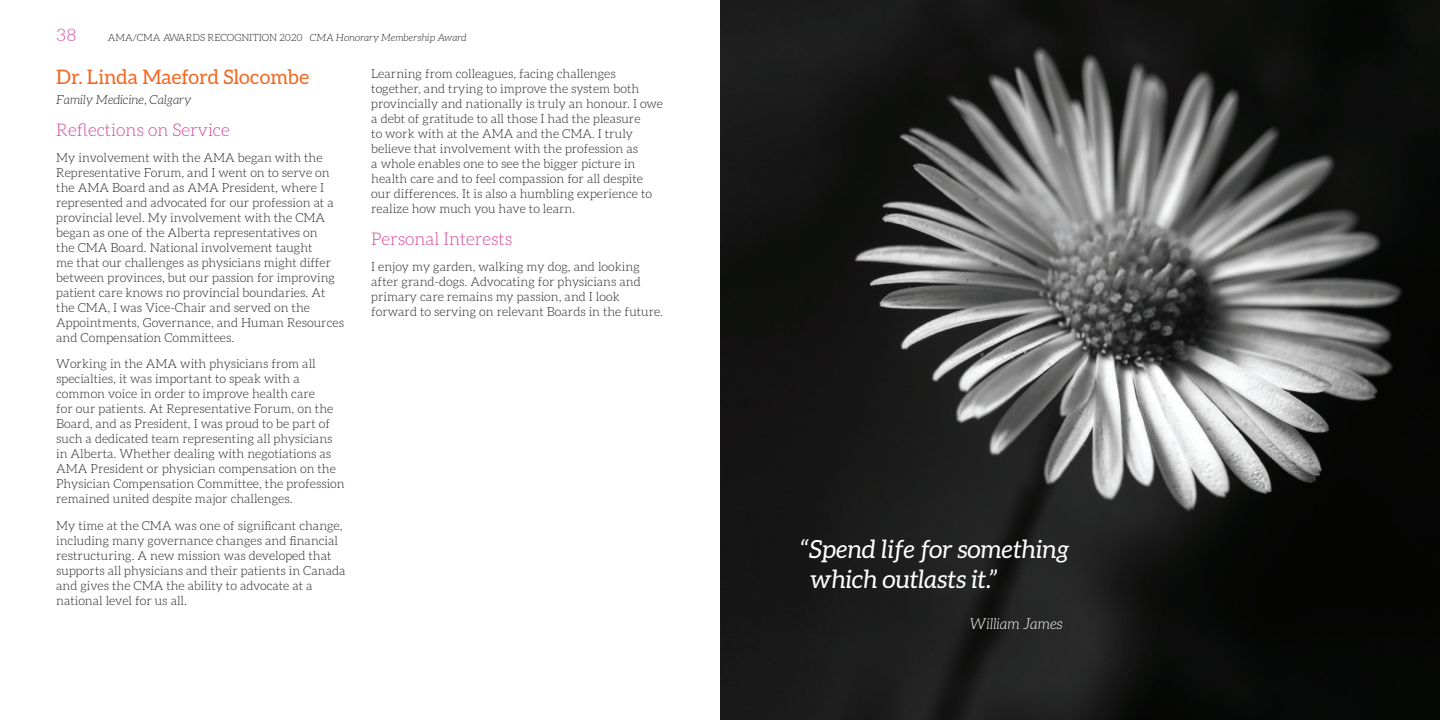
<style>
.page{position:relative;width:1440px;height:720px;background:#fff}
.page>*{position:absolute;margin:0;border:0;box-sizing:border-box;transform-origin:0 0}
.t1{font:italic 25px/30px "Aleo";color:#fff}
.t2{font:20px "Aleo";color:#f36621}
.t3{font:300 17.5px "Aleo";color:#d64398}
.t4{font:300 17.5px "Lato";color:#d64398}
.t5{font:italic 300 15px "Aleo";color:#fff}
.t6{font:300 12.5px/15px "Aleo";color:#231f20}
.t7{font:italic 300 12.5px "Aleo";color:#231f20}
.t8{font:300 10px "Aleo";color:#231f20}
.s1{font-style:italic}
</style>
<div class="page">
<img style="left:720px;top:0;width:720px;height:720px">
<h3 class="t4" style="left:56px;top:22px;width:22px">38</h3>
<p class="t8" style="left:108px;top:32px;width:360px">AMA/CMA AWARDS RECOGNITION 2020 <span class="s1">CMA Honorary Membership Award</span></p>
<h2 class="t2" style="left:56px;top:65px;width:255px">Dr. Linda Maeford Slocombe</h2>
<p class="t7" style="left:56px;top:92px;width:137px">Family Medicine, Calgary</p>
<h3 class="t3" style="left:56px;top:120px;width:175px">Reflections on Service</h3>
<p class="t6" style="left:56px;top:150px;width:289px">My involvement with the AMA began with the Representative Forum, and I went on to serve on the AMA Board and as AMA President, where I represented and advocated for our profession at a provincial level. My involvement with the CMA began as one of the Alberta representatives on<br>the CMA Board. National involvement taught<br>me that our challenges as physicians might differ between provinces, but our passion for improving patient care knows no provincial boundaries. At the CMA, I was Vice-Chair and served on the Appointments, Governance, and Human Resources and Compensation Committees.</p>
<p class="t6" style="left:56px;top:356px;width:290px">Working in the AMA with physicians from all specialties, it was important to speak with a common voice in order to improve health care<br>for our patients. At Representative Forum, on the Board, and as President, I was proud to be part of such a dedicated team representing all physicians in Alberta. Whether dealing with negotiations as AMA President or physician compensation on the Physician Compensation Committee, the profession remained united despite major challenges.</p>
<p class="t6" style="left:56px;top:518px;width:291px">My time at the CMA was one of significant change, including many governance changes and financial restructuring. A new mission was developed that supports all physicians and their patients in Canada and gives the CMA the ability to advocate at a national level for us all.</p>
<p class="t6" style="left:371px;top:66px;width:293px">Learning from colleagues, facing challenges together, and trying to improve the system both provincially and nationally is truly an honour. I owe a debt of gratitude to all those I had the pleasure<br>to work with at the AMA and the CMA. I truly believe that involvement with the profession as<br>a whole enables one to see the bigger picture in health care and to feel compassion for all despite our differences. It is also a humbling experience to realize how much you have to learn.</p>
<h3 class="t3" style="left:371px;top:229px;width:143px">Personal Interests</h3>
<p class="t6" style="left:371px;top:259px;width:293px">I enjoy my garden, walking my dog, and looking after grand-dogs. Advocating for physicians and primary care remains my passion, and I look forward to serving on relevant Boards in the future.</p>
<h1 class="t1" style="left:811px;top:534px;width:260px;text-indent:-10px">“Spend life for something which outlasts it.”</h1>
<p class="t5" style="left:970px;top:615px;width:94px">William James</p>
</div>
